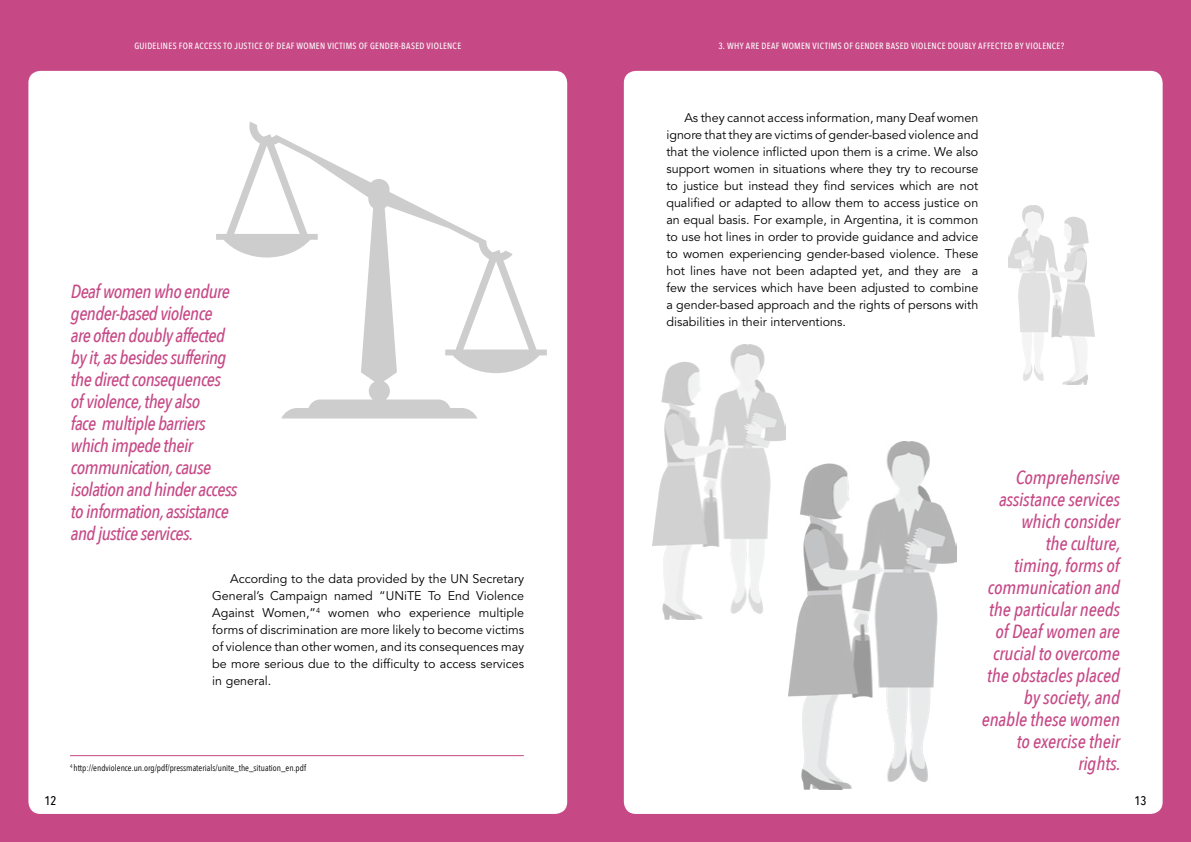
<style>
.page{position:relative;width:1191px;height:842px;background:#c64986}
.page>*{position:absolute;margin:0;border:0;box-sizing:border-box;transform-origin:0 0}
.t1{font:italic 500 19px/22px "Avenir Next Condensed";letter-spacing:-.03em;color:#c64986}
.t2{font:italic 500 19px/22px "Avenir Next Condensed";letter-spacing:-.01em;color:#c64986;text-align:right}
.t3{font:12.5px/17px "Avenir LT Std";color:#000;text-align:justify}
.t4{font:500 12.5px "Avenir Next Condensed";color:#000}
.t5{font:500 9px "Avenir Next Condensed";letter-spacing:.035em;color:#fff}
.t6{font:9px "Avenir Next Condensed";color:#000}
</style>
<div class="page">
<div style="left:624px;top:71px;width:538px;height:743px;background:#fff;border-radius:12px"></div>
<div style="left:28px;top:71px;width:539px;height:743px;background:#fff;border-radius:12px"></div>
<svg style="left:216px;top:122px;width:331px;height:297px"></svg>
<img style="left:1008px;top:205px;width:86px;height:180px">
<img style="left:653px;top:344px;width:132px;height:276px">
<img style="left:788px;top:441px;width:168px;height:349px">
<hr style="left:70px;top:755px;width:454px;height:1px;background:#c64986">
<p class="t5" style="left:134px;top:40px;width:328px">GUIDELINES FOR ACCESS TO JUSTICE OF DEAF WOMEN VICTIMS OF GENDER-BASED VIOLENCE</p>
<p class="t5" style="left:718px;top:40px;width:347px">3. WHY ARE DEAF WOMEN VICTIMS OF GENDER BASED VIOLENCE DOUBLY AFFECTED BY VIOLENCE?</p>
<p class="t1" style="left:71px;top:280px;width:168px">Deaf women who endure gender-based violence are often doubly affected by it, as besides suffering the direct consequences of violence, they also<br>face multiple barriers which impede their communication, cause isolation and hinder access to information, assistance and justice services.</p>
<p class="t3" style="left:212px;top:571px;width:313px;text-indent:18px">According to the data provided by the UN Secretary General’s Campaign named “UNiTE To End Violence Against Women,”<sup>4</sup> women who experience multiple forms of discrimination are more likely to become victims of violence than other women, and its consequences may be more serious due to the difficulty to access services in general.</p>
<p class="t4" style="left:44px;top:793px;width:14px">12</p>
<p class="t6" style="left:70px;top:760px;width:237px"><sup>4</sup> http://endviolence.un.org/pdf/pressmaterials/unite_the_situation_en.pdf</p>
<p class="t3" style="left:666px;top:110px;width:313px;text-indent:18px">As they cannot access information, many Deaf women ignore that they are victims of gender-based violence and that the violence inflicted upon them is a crime. We also support women in situations where they try to recourse to justice but instead they find services which are not qualified or adapted to allow them to access justice on an equal basis. For example, in Argentina, it is common to use hot lines in order to provide guidance and advice to women experiencing gender-based violence. These hot lines have not been adapted yet, and they are a few the services which have been adjusted to combine a gender-based approach and the rights of persons with disabilities in their interventions.</p>
<p class="t2" style="left:981px;top:466px;width:140px">Comprehensive assistance services which consider<br>the culture,<br>timing, forms of communication and the particular needs of Deaf women are crucial to overcome the obstacles placed by society, and enable these women to exercise their rights.</p>
<p class="t4" style="left:1134px;top:793px;width:14px">13</p>
</div>
